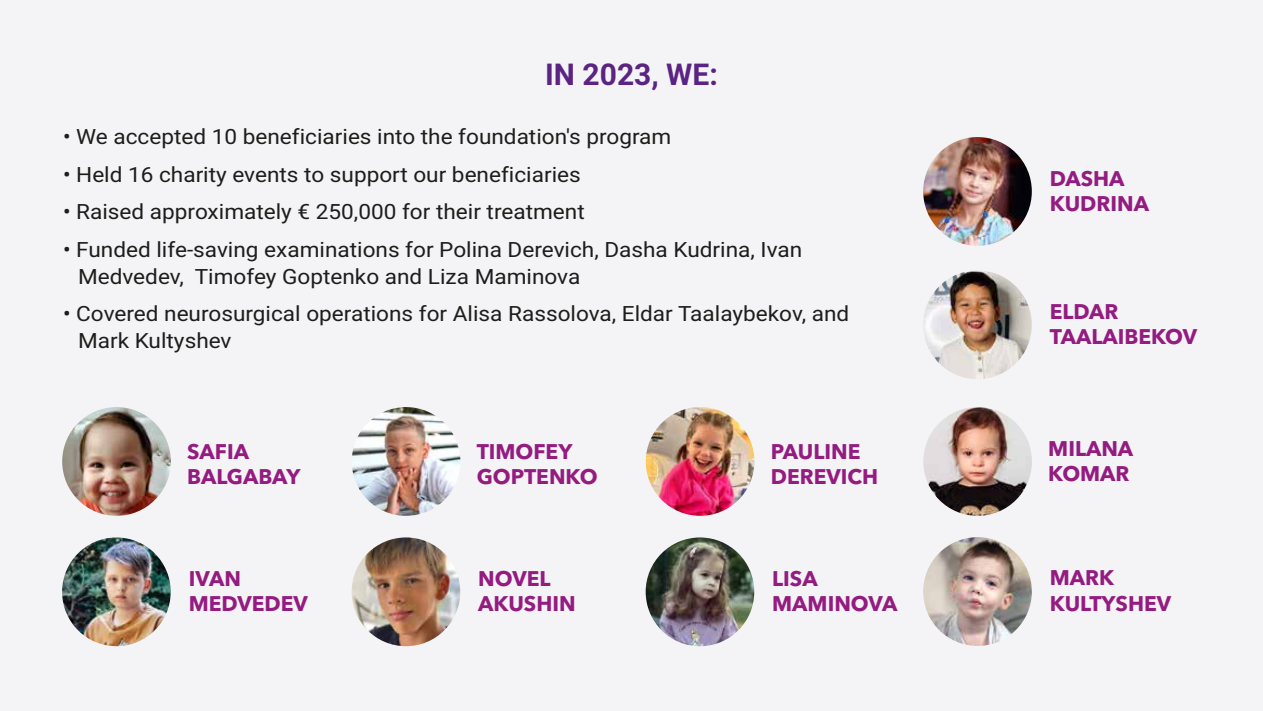
<style>
.page{position:relative;width:1263px;height:711px;background:#fff}
.page>*{position:absolute;margin:0;border:0;box-sizing:border-box;transform-origin:0 0}
.t1{font:700 30px "Roboto";color:#5c2482}
.t2{font:21px/27px "Roboto";color:#1d1d1b;scale:1.08 1}
.t3{font:700 21px/25.2px "Avenir Next Cyr";color:#941b80}
</style>
<div class="page">
<div style="left:0;top:0;width:1263px;height:710px;background:#f4f4f6"></div>
<img style="left:62px;top:407px;width:109px;height:108px;border-radius:54px">
<img style="left:62px;top:537px;width:109px;height:108px;border-radius:54px">
<img style="left:352px;top:407px;width:108px;height:108px;border-radius:54px">
<img style="left:352px;top:537px;width:108px;height:108px;border-radius:54px">
<img style="left:646px;top:407px;width:108px;height:108px;border-radius:54px">
<img style="left:646px;top:537px;width:108px;height:108px;border-radius:54px">
<img style="left:923px;top:407px;width:109px;height:108px;border-radius:54px">
<img style="left:923px;top:536px;width:109px;height:109px;border-radius:54px">
<img style="left:923px;top:137px;width:109px;height:108px;border-radius:54px">
<img style="left:923px;top:270px;width:109px;height:109px;border-radius:54px">
<h1 class="t1" style="left:545px;top:54px;width:174px">IN 2023, WE:</h1>
<p class="t2" style="left:63px;top:122px;width:565px">• We accepted 10 beneficiaries into the foundation's program</p>
<p class="t2" style="left:63px;top:160px;width:481px">• Held 16 charity events to support our beneficiaries</p>
<p class="t2" style="left:63px;top:197px;width:485px">• Raised approximately € 250,000 for their treatment</p>
<p class="t2" style="left:78px;top:235px;width:672px;text-indent:-15px">• Funded life-saving examinations for Polina Derevich, Dasha Kudrina, Ivan<br>Medvedev, Timofey Goptenko and Liza Maminova</p>
<p class="t2" style="left:78px;top:299px;width:716px;text-indent:-15px">• Covered neurosurgical operations for Alisa Rassolova, Eldar Taalaybekov, and<br>Mark Kultyshev</p>
<p class="t3" style="left:1050px;top:166px;width:101px">DASHA<br>KUDRINA</p>
<p class="t3" style="left:1050px;top:298px;width:149px">ELDAR<br>TAALAIBEKOV</p>
<p class="t3" style="left:187px;top:438px;width:115px">SAFIA<br>BALGABAY</p>
<p class="t3" style="left:189px;top:565px;width:121px">IVAN<br>MEDVEDEV</p>
<p class="t3" style="left:477px;top:438px;width:122px">TIMOFEY<br>GOPTENKO</p>
<p class="t3" style="left:478px;top:565px;width:99px">NOVEL<br>AKUSHIN</p>
<p class="t3" style="left:771px;top:438px;width:109px">PAULINE<br>DEREVICH</p>
<p class="t3" style="left:1048px;top:435px;width:86px">MILANA<br>KOMAR</p>
<p class="t3" style="left:772px;top:565px;width:127px">LISA<br>MAMINOVA</p>
<p class="t3" style="left:1050px;top:564px;width:123px">MARK<br>KULTYSHEV</p>
</div>
